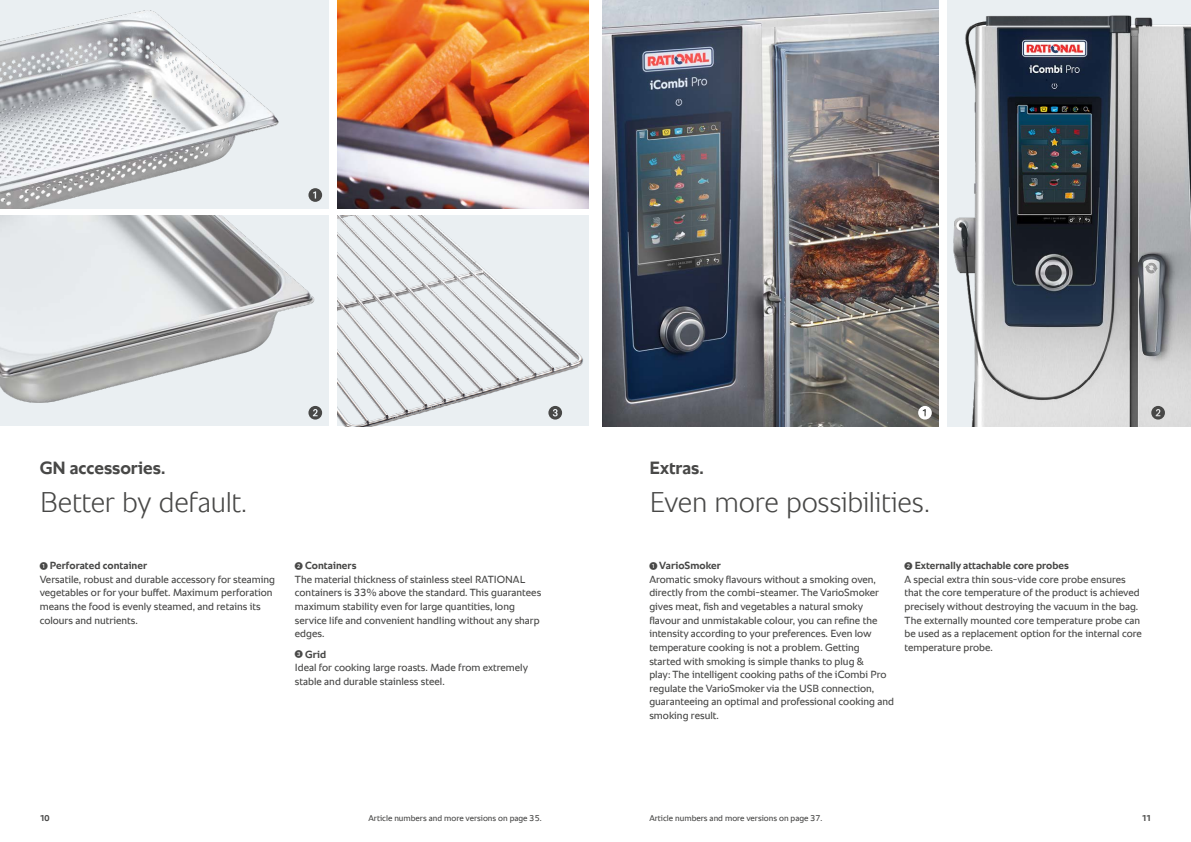
<style>
.page{position:relative;width:1191px;height:842px;background:#fff}
.page>*{position:absolute;margin:0;border:0;box-sizing:border-box;transform-origin:0 0}
.t1{font:300 29px "RATIONAL Sans TT";letter-spacing:-.01em;color:#484847}
.t2{font:700 18px "RATIONAL Sans TT";color:#484847}
.t3{font:10.5px/13.6px "RATIONAL Sans TT";color:#484847}
.t4{font:8.5px "RATIONAL Sans TT";color:#484847}
.t5{font:700 8.5px "RATIONAL Sans TT";color:#484847}
.s1{font-family:"European Pi One";font-size:8px}
.s2{font-weight:700}
</style>
<div class="page">
<img style="left:0;top:215px;width:329px;height:211px">
<svg style="left:308px;top:406px;width:14px;height:14px"></svg>
<img style="left:337px;top:215px;width:251px;height:211px">
<svg style="left:548px;top:406px;width:14px;height:14px"></svg>
<img style="left:0;top:0;width:329px;height:209px">
<svg style="left:308px;top:188px;width:14px;height:14px"></svg>
<img style="left:602px;top:0;width:336px;height:426px">
<svg style="left:918px;top:406px;width:13px;height:14px"></svg>
<img style="left:337px;top:0;width:251px;height:209px">
<img style="left:947px;top:0;width:244px;height:426px">
<svg style="left:1151px;top:406px;width:14px;height:14px"></svg>
<h2 class="t2" style="left:40px;top:455px;width:127px">GN accessories.</h2>
<h1 class="t1" style="left:40px;top:481px;width:209px">Better by default.</h1>
<p class="t3" style="left:40px;top:559px;width:237px"><span class="s1">1</span> <span class="s2">Perforated container<br></span>Versatile, robust and durable accessory for steaming vegetables or for your buffet. Maximum perforation means the food is evenly steamed, and retains its colours and nutrients.</p>
<p class="t3" style="left:295px;top:559px;width:248px"><span class="s1">2</span> <span class="s2">Containers<br></span>The material thickness of stainless steel RATIONAL containers is 33% above the standard. This guarantees maximum stability even for large quantities, long service life and convenient handling without any sharp edges.</p>
<p class="t3" style="left:295px;top:647px;width:235px"><span class="s1">3</span> <span class="s2">Grid<br></span>Ideal for cooking large roasts. Made from extremely stable and durable stainless steel.</p>
<h2 class="t2" style="left:649px;top:455px;width:56px">Extras.</h2>
<h1 class="t1" style="left:649px;top:481px;width:282px">Even more possibilities.</h1>
<p class="t3" style="left:649px;top:559px;width:246px"><span class="s1">1</span> <span class="s2">VarioSmoker<br></span>Aromatic smoky flavours without a smoking oven, directly from the combi-steamer. The VarioSmoker gives meat, fish and vegetables a natural smoky flavour and unmistakable colour, you can refine the intensity according to your preferences. Even low temperature cooking is not a problem. Getting started with smoking is simple thanks to plug &amp;<br>play: The intelligent cooking paths of the iCombi Pro regulate the VarioSmoker via the USB connection, guaranteeing an optimal and professional cooking and smoking result.</p>
<p class="t3" style="left:904px;top:559px;width:239px"><span class="s1">2</span> <span class="s2">Externally attachable core probes<br></span>A special extra thin sous-vide core probe ensures that the core temperature of the product is achieved precisely without destroying the vacuum in the bag.<br>The externally mounted core temperature probe can be used as a replacement option for the internal core temperature probe.</p>
<p class="t5" style="left:40px;top:812px;width:11px">10</p>
<p class="t4" style="left:368px;top:812px;width:175px">Article numbers and more versions on page 35.</p>
<p class="t4" style="left:649px;top:812px;width:175px">Article numbers and more versions on page 37.</p>
<p class="t5" style="left:1141px;top:812px;width:11px">11</p>
</div>
